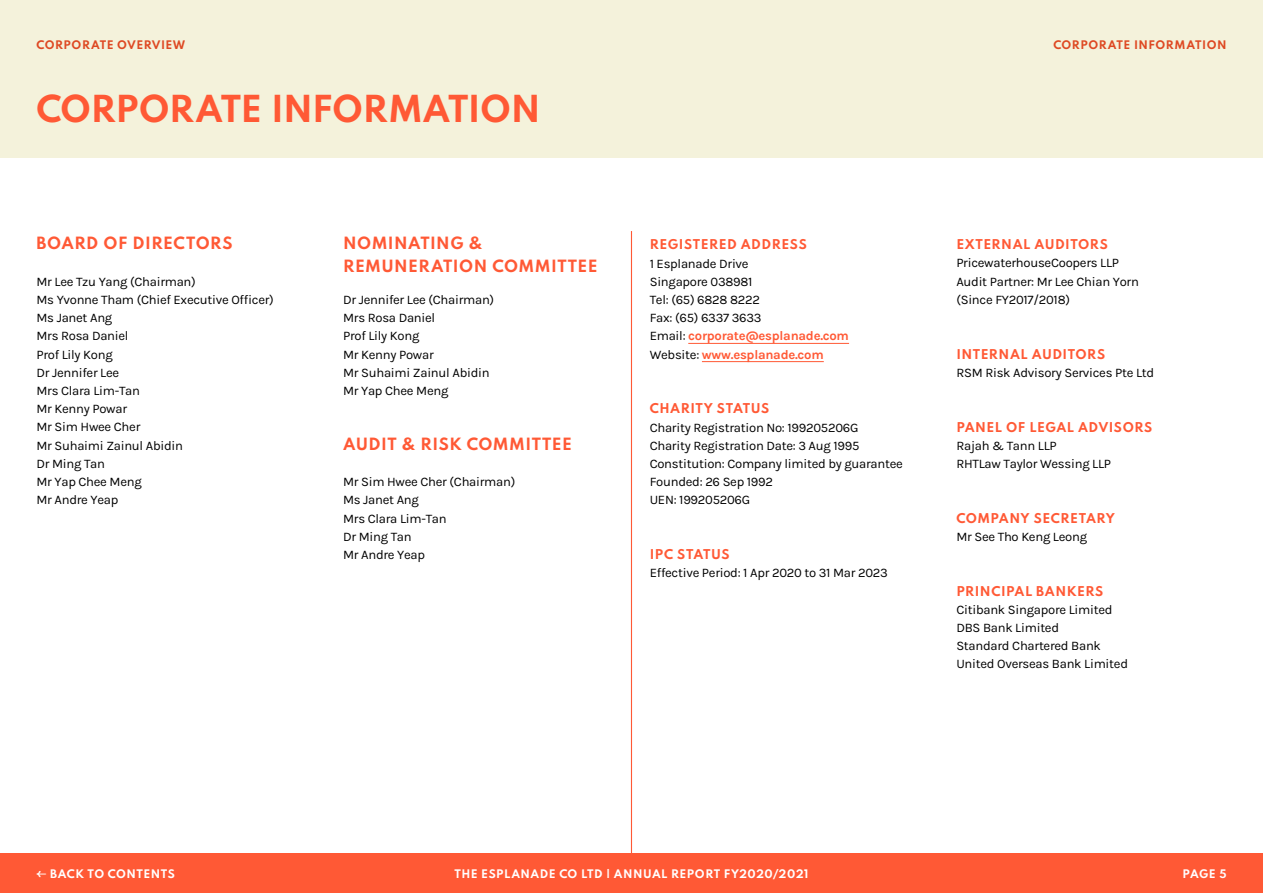
<style>
.page{position:relative;width:1263px;height:893px;background:#fff}
.page>*{position:absolute;margin:0;border:0;box-sizing:border-box;transform-origin:0 0}
.t1{font:700 33px "Spartan";letter-spacing:-.015em;color:#ff5935}
.t2{font:700 15px/22.8px "Spartan";letter-spacing:.03em;color:#ff5935}
.t3{font:13.05px/18.1px "Karla";letter-spacing:-.02em;color:#000}
.t4{font:700 12px "Spartan";letter-spacing:.04em;color:#ff5935}
.t5{font:700 10.5px "Spartan";letter-spacing:.05em;color:#fff}
.t6{font:700 10.5px "Spartan";letter-spacing:.05em;color:#de4923}
.s1{font-weight:700;color:#ff5935}
.s2{font-family:"NN Forever Grotesk STD";font-weight:900}
</style>
<div class="page">
<div style="left:0;top:0;width:1263px;height:158px;background:#f4f2db"></div>
<div style="left:0;top:854px;width:1263px;height:39px;background:#ff5935"></div>
<hr style="left:688px;top:343px;width:161px;height:1px;background:#ff5935">
<hr style="left:702px;top:361px;width:122px;height:1px;background:#ff5935">
<hr style="left:631px;top:231px;width:1px;height:623px;background:#ff5935">
<p class="t6" style="left:36px;top:37px;width:18px">CORPORATE</p>
<p class="t6" style="left:117px;top:37px;width:20px">OVERVIEW</p>
<p class="t6" style="left:1053px;top:37px;width:175px">CORPORATE INFORMATION</p>
<h1 class="t1" style="left:36px;top:84px;width:506px">CORPORATE INFORMATION</h1>
<p class="t2" style="left:36px;top:231px;width:198px">BOARD OF DIRECTORS</p>
<p class="t3" style="left:36px;top:272px;width:239px">Mr Lee Tzu Yang (Chairman)<br>Ms Yvonne Tham (Chief Executive Officer)<br>Ms Janet Ang<br>Mrs Rosa Daniel<br>Prof Lily Kong<br>Dr Jennifer Lee<br>Mrs Clara Lim-Tan<br>Mr Kenny Powar<br>Mr Sim Hwee Cher<br>Mr Suhaimi Zainul Abidin<br>Dr Ming Tan<br>Mr Yap Chee Meng<br>Mr Andre Yeap</p>
<p class="t2" style="left:343px;top:231px;width:256px">NOMINATING &amp;<br>REMUNERATION COMMITTEE</p>
<p class="t4" style="left:650px;top:235px;width:159px">REGISTERED ADDRESS</p>
<p class="t3" style="left:650px;top:254px;width:201px">1 Esplanade Drive<br>Singapore 038981<br>Tel: (65) 6828 8222<br>Fax: (65) 6337 3633<br>Email: <span class="s1">corporate@esplanade.com<br></span>Website: <span class="s1">www.esplanade.com</span></p>
<p class="t3" style="left:343px;top:290px;width:153px">Dr Jennifer Lee (Chairman)<br>Mrs Rosa Daniel<br>Prof Lily Kong<br>Mr Kenny Powar<br>Mr Suhaimi Zainul Abidin<br>Mr Yap Chee Meng</p>
<p class="t2" style="left:343px;top:432px;width:230px">AUDIT &amp; RISK COMMITTEE</p>
<p class="t3" style="left:343px;top:472px;width:174px">Mr Sim Hwee Cher (Chairman)<br>Ms Janet Ang<br>Mrs Clara Lim-Tan<br>Dr Ming Tan<br>Mr Andre Yeap</p>
<p class="t4" style="left:650px;top:399px;width:121px">CHARITY STATUS</p>
<p class="t3" style="left:650px;top:418px;width:255px">Charity Registration No: 199205206G<br>Charity Registration Date: 3 Aug 1995<br>Constitution: Company limited by guarantee<br>Founded: 26 Sep 1992<br>UEN: 199205206G</p>
<p class="t4" style="left:650px;top:545px;width:82px">IPC STATUS</p>
<p class="t3" style="left:650px;top:563px;width:240px">Effective Period: 1 Apr 2020 to 31 Mar 2023</p>
<p class="t4" style="left:956px;top:235px;width:153px">EXTERNAL AUDITORS</p>
<p class="t3" style="left:956px;top:254px;width:184px">PricewaterhouseCoopers LLP<br>Audit Partner: Mr Lee Chian Yorn (Since FY2017/2018)</p>
<p class="t4" style="left:956px;top:345px;width:150px">INTERNAL AUDITORS</p>
<p class="t3" style="left:956px;top:363px;width:199px">RSM Risk Advisory Services Pte Ltd</p>
<p class="t4" style="left:956px;top:418px;width:197px">PANEL OF LEGAL ADVISORS</p>
<p class="t3" style="left:956px;top:436px;width:156px">Rajah &amp; Tann LLP<br>RHTLaw Taylor Wessing LLP</p>
<p class="t4" style="left:956px;top:509px;width:160px">COMPANY SECRETARY</p>
<p class="t3" style="left:956px;top:527px;width:132px">Mr See Tho Keng Leong</p>
<p class="t4" style="left:956px;top:582px;width:149px">PRINCIPAL BANKERS</p>
<p class="t3" style="left:956px;top:600px;width:173px">Citibank Singapore Limited<br>DBS Bank Limited<br>Standard Chartered Bank<br>United Overseas Bank Limited</p>
<p class="t5" style="left:36px;top:866px;width:140px"><span class="s2">←</span> BACK TO CONTENTS</p>
<p class="t5" style="left:454px;top:866px;width:356px">THE ESPLANADE CO LTD | ANNUAL REPORT FY2020/2021</p>
<p class="t5" style="left:1182px;top:866px;width:45px">PAGE 5</p>
</div>
